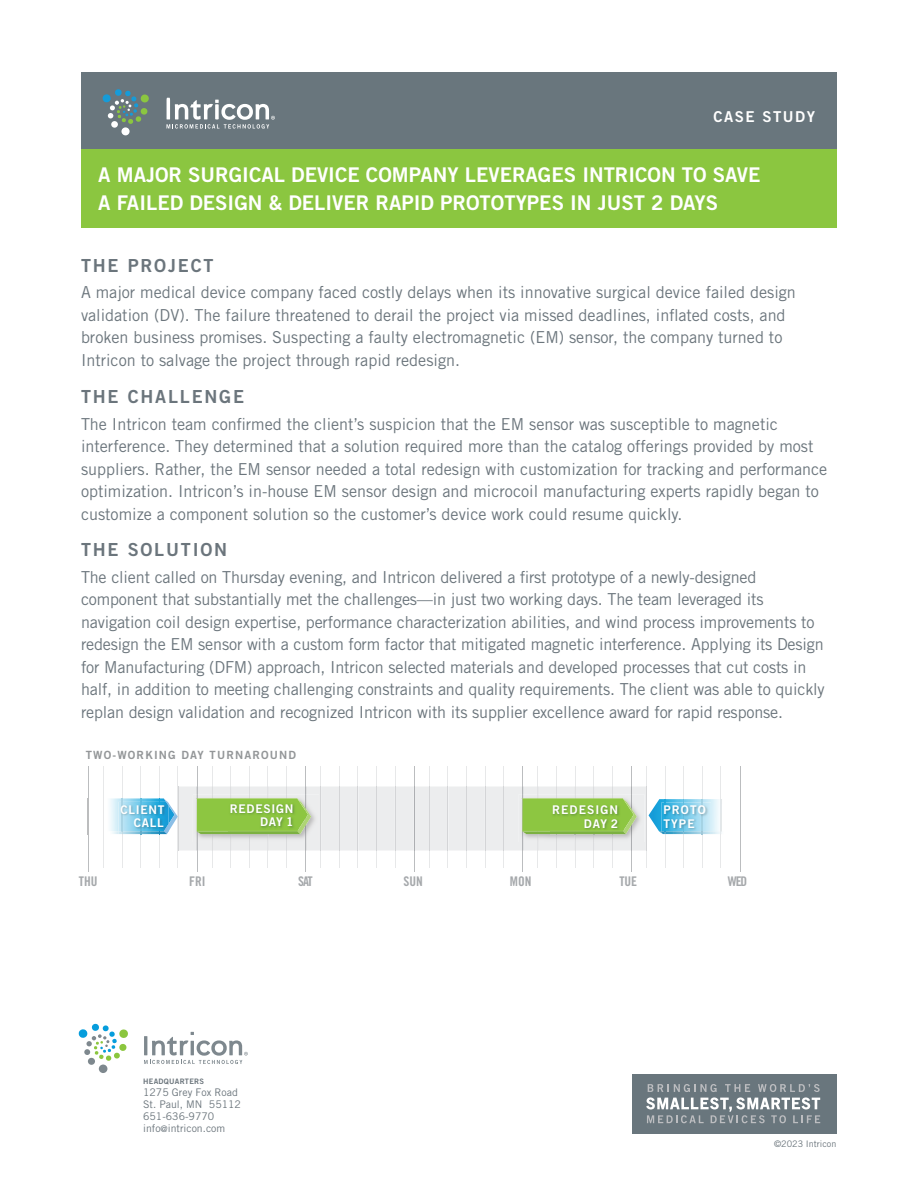
<style>
.page{position:relative;width:918px;height:1188px;background:#fff}
.page>*{position:absolute;margin:0;border:0;box-sizing:border-box;transform-origin:0 0}
.BODY_TEXT{font:20.25px/28.3px "Trade Gothic LT Std Bd 2";color:#fff}
.BODY_TEXT-2{font:18px "Trade Gothic LT Std Bd 2";letter-spacing:.1em;color:#6b757c}
.BODY_TEXT-3{font:16.5px/22.5px "Trade Gothic LT Std";color:#6b757c}
.BODY_TEXT-4{font:15px "Trade Gothic LT Std Bd 2";letter-spacing:.1em;color:#fff}
.t1{font:13.35px "Trade Gothic LT Std Bd Cn 20";color:#a5a8ab}
.t2{font:12px/13.4px "Trade Gothic LT Std Bd 2";letter-spacing:.06em;color:#fff;text-align:right}
.t3{font:12px/13.4px "Trade Gothic LT Std Bd 2";letter-spacing:.09em;color:#fff}
.t4{font:11.25px "Trade Gothic LT Std Bd 2";letter-spacing:.1em;color:#939698}
.t5{font:10.5px "Trade Gothic LT Std";color:#6b757c}
.t6{font:9px "Trade Gothic LT Std";color:#6b757c}
.t7{font:7.5px "Trade Gothic LT Std Bd 2";letter-spacing:.04em;color:#6b757c}
.s1{font-size:9px}
</style>
<div class="page">
<div style="left:81px;top:72px;width:755px;height:78px;background:#69767d"></div>
<svg style="left:102px;top:89px;width:47px;height:46px"></svg>
<svg style="left:166px;top:98px;width:109px;height:31px"></svg>
<div style="left:81px;top:150px;width:755px;height:78px;background:#8bc640"></div>
<hr style="left:103px;top:766px;width:1px;height:102px;background:#e7e8e9">
<hr style="left:122px;top:766px;width:1px;height:102px;background:#e7e8e9">
<hr style="left:141px;top:766px;width:1px;height:102px;background:#e7e8e9">
<hr style="left:159px;top:766px;width:1px;height:102px;background:#e7e8e9">
<hr style="left:178px;top:766px;width:1px;height:102px;background:#e7e8e9">
<hr style="left:197px;top:766px;width:1px;height:105px;background:#bbbdbf">
<hr style="left:88px;top:766px;width:1px;height:105px;background:#bbbdbf">
<hr style="left:212px;top:766px;width:1px;height:102px;background:#e7e8e9">
<hr style="left:231px;top:766px;width:1px;height:102px;background:#e7e8e9">
<hr style="left:249px;top:766px;width:1px;height:102px;background:#e7e8e9">
<hr style="left:268px;top:766px;width:1px;height:102px;background:#e7e8e9">
<hr style="left:286px;top:766px;width:1px;height:102px;background:#e7e8e9">
<hr style="left:305px;top:766px;width:1px;height:105px;background:#bbbdbf">
<hr style="left:321px;top:766px;width:1px;height:102px;background:#e7e8e9">
<hr style="left:339px;top:766px;width:1px;height:102px;background:#e7e8e9">
<hr style="left:358px;top:766px;width:1px;height:102px;background:#e7e8e9">
<hr style="left:376px;top:766px;width:1px;height:102px;background:#e7e8e9">
<hr style="left:395px;top:766px;width:1px;height:102px;background:#e7e8e9">
<hr style="left:414px;top:766px;width:1px;height:105px;background:#bbbdbf">
<hr style="left:429px;top:766px;width:1px;height:102px;background:#e7e8e9">
<hr style="left:448px;top:766px;width:1px;height:102px;background:#e7e8e9">
<hr style="left:466px;top:766px;width:1px;height:102px;background:#e7e8e9">
<hr style="left:485px;top:766px;width:1px;height:102px;background:#e7e8e9">
<hr style="left:503px;top:766px;width:1px;height:102px;background:#e7e8e9">
<hr style="left:538px;top:766px;width:1px;height:102px;background:#e7e8e9">
<hr style="left:556px;top:766px;width:1px;height:102px;background:#e7e8e9">
<hr style="left:575px;top:766px;width:1px;height:102px;background:#e7e8e9">
<hr style="left:593px;top:766px;width:1px;height:102px;background:#e7e8e9">
<hr style="left:612px;top:766px;width:1px;height:102px;background:#e7e8e9">
<hr style="left:631px;top:766px;width:1px;height:105px;background:#bbbdbf">
<hr style="left:522px;top:766px;width:1px;height:105px;background:#bbbdbf">
<hr style="left:646px;top:766px;width:1px;height:102px;background:#e7e8e9">
<hr style="left:665px;top:766px;width:1px;height:102px;background:#e7e8e9">
<hr style="left:683px;top:766px;width:1px;height:102px;background:#e7e8e9">
<hr style="left:702px;top:766px;width:1px;height:102px;background:#e7e8e9">
<hr style="left:721px;top:766px;width:1px;height:102px;background:#e7e8e9">
<hr style="left:740px;top:766px;width:1px;height:105px;background:#bbbdbf">
<hr style="left:646px;top:787px;width:1px;height:64px;background:#d4d5d7">
<img style="left:649px;top:799px;width:72px;height:32px">
<img style="left:659px;top:831px;width:62px;height:3px">
<img style="left:661px;top:802px;width:50px;height:29px">
<img style="left:661px;top:831px;width:50px;height:3px">
<svg style="left:665px;top:799px;width:1px;height:35px"></svg>
<svg style="left:683px;top:799px;width:1px;height:35px"></svg>
<svg style="left:702px;top:799px;width:1px;height:35px"></svg>
<img style="left:87px;top:798px;width:72px;height:36px">
<img style="left:103px;top:798px;width:1px;height:33px">
<img style="left:88px;top:798px;width:1px;height:33px">
<img style="left:118px;top:802px;width:41px;height:29px">
<img style="left:118px;top:831px;width:41px;height:3px">
<svg style="left:122px;top:798px;width:1px;height:36px"></svg>
<svg style="left:141px;top:798px;width:1px;height:37px"></svg>
<svg style="left:159px;top:787px;width:487px;height:64px;background:#cfdfc1"></svg>
<img style="left:550px;top:831px;width:73px;height:1px">
<div style="left:632px;top:1074px;width:204px;height:60px;background:#69767d"></div>
<svg style="left:646px;top:1084px;width:174px;height:39px"></svg>
<svg style="left:78px;top:1023px;width:50px;height:50px"></svg>
<svg style="left:144px;top:1032px;width:104px;height:32px"></svg>
<p class="BODY_TEXT-4" style="left:714px;top:107px;width:103px">CASE STUDY</p>
<p class="BODY_TEXT" style="left:98px;top:160px;width:664px">A MAJOR SURGICAL DEVICE COMPANY LEVERAGES INTRICON TO SAVE<br>A FAILED DESIGN &amp; DELIVER RAPID PROTOTYPES IN JUST 2 DAYS</p>
<p class="BODY_TEXT-2" style="left:81px;top:254px;width:134px">THE PROJECT</p>
<p class="BODY_TEXT-3" style="left:81px;top:281px;width:716px">A major medical device company faced costly delays when its innovative surgical device failed design validation (DV). The failure threatened to derail the project via missed deadlines, inflated costs, and broken business promises. Suspecting a faulty electromagnetic (EM) sensor, the company turned to Intricon to salvage the project through rapid redesign.</p>
<p class="BODY_TEXT-2" style="left:81px;top:386px;width:165px">THE CHALLENGE</p>
<p class="BODY_TEXT-3" style="left:81px;top:413px;width:748px">The Intricon team confirmed the client’s suspicion that the EM sensor was susceptible to magnetic interference. They determined that a solution required more than the catalog offerings provided by most suppliers. Rather, the EM sensor needed a total redesign with customization for tracking and performance optimization. Intricon’s in-house EM sensor design and microcoil manufacturing experts rapidly began to customize a component solution so the customer’s device work could resume quickly.</p>
<p class="BODY_TEXT-2" style="left:81px;top:538px;width:148px">THE SOLUTION</p>
<p class="BODY_TEXT-3" style="left:81px;top:565px;width:745px">The client called on Thursday evening, and Intricon delivered a first prototype of a newly-designed component that substantially met the challenges—in just two working days. The team leveraged its navigation coil design expertise, performance characterization abilities, and wind process improvements to redesign the EM sensor with a custom form factor that mitigated magnetic interference. Applying its Design for Manufacturing (DFM) approach, Intricon selected materials and developed processes that cut costs in half, in addition to meeting challenging constraints and quality requirements. The client was able to quickly replan design validation and recognized Intricon with its supplier excellence award for rapid response.</p>
<p class="t4" style="left:86px;top:748px;width:212px">TWO-WORKING DAY TURNAROUND</p>
<p class="t2" style="left:230px;top:802px;width:65px">REDESIGN<br>DAY 1</p>
<p class="t2" style="left:120px;top:803px;width:46px">CLIENT<br>CALL</p>
<p class="t3" style="left:552px;top:803px;width:68px;text-align:right">REDESIGN<br>DAY 2</p>
<p class="t3" style="left:664px;top:803px;width:44px">PROTO<br>TYPE</p>
<p class="t1" style="left:79px;top:873px;width:20px">THU</p>
<p class="t1" style="left:189px;top:874px;width:18px">FRI</p>
<p class="t1" style="left:298px;top:873px;width:16px">SAT</p>
<p class="t1" style="left:403px;top:873px;width:21px">SUN</p>
<p class="t1" style="left:510px;top:873px;width:23px">MON</p>
<p class="t1" style="left:619px;top:873px;width:19px">TUE</p>
<p class="t1" style="left:728px;top:873px;width:21px">WED</p>
<p class="t7" style="left:143px;top:1077px;width:63px">HEADQUARTERS</p>
<p class="t5" style="left:143px;top:1086px;width:96px">1275 Grey Fox Road</p>
<p class="t5" style="left:143px;top:1098px;width:99px">St. Paul, MN 55112</p>
<p class="t5" style="left:143px;top:1110px;width:73px">651-636-9770</p>
<p class="t5" style="left:143px;top:1122px;width:84px">info<span class="s1">@</span>intricon.com</p>
<p class="t6" style="left:774px;top:1138px;width:64px">©2023 Intricon</p>
</div>
